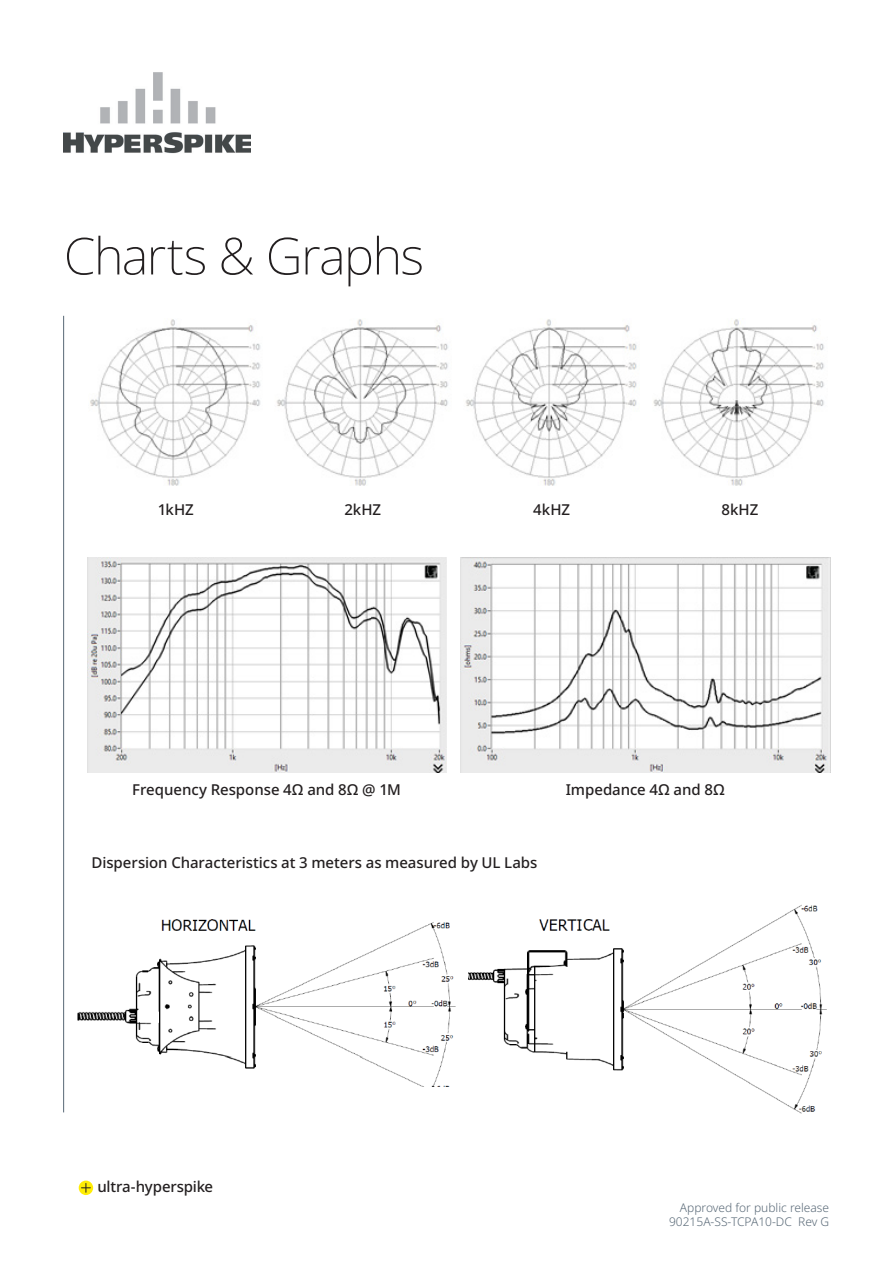
<style>
.page{position:relative;width:893px;height:1263px;background:#fff}
.page>*{position:absolute;margin:0;border:0;box-sizing:border-box;transform-origin:0 0}
.t1{font:200 51px "Noto Sans";letter-spacing:-.03em;color:#231f20}
.t2{font:500 15px "Noto Sans";letter-spacing:-.005em;color:#231f20}
.t3{font:300 12px/14.4px "Noto Sans";color:#586876;text-align:right}
</style>
<div class="page">
<img style="left:64px;top:72px;width:186px;height:82px">
<img style="left:90px;top:319px;width:171px;height:167px">
<img style="left:276px;top:319px;width:172px;height:167px">
<img style="left:465px;top:319px;width:172px;height:167px">
<img style="left:653px;top:319px;width:171px;height:167px">
<img style="left:87px;top:558px;width:359px;height:214px">
<img style="left:460px;top:558px;width:370px;height:214px">
<img style="left:77px;top:919px;width:392px;height:167px">
<svg style="left:79px;top:1180px;width:14px;height:15px"></svg>
<svg style="left:81px;top:1183px;width:9px;height:9px"></svg>
<img style="left:469px;top:904px;width:358px;height:210px">
<hr style="left:63px;top:316px;width:1px;height:796px;background:#586876">
<p class="t1" style="left:64px;top:220px;width:362px">Charts &amp; Graphs</p>
<p class="t2" style="left:158px;top:499px;width:37px">1kHZ</p>
<p class="t2" style="left:345px;top:499px;width:38px">2kHZ</p>
<p class="t2" style="left:533px;top:499px;width:38px">4kHZ</p>
<p class="t2" style="left:721px;top:499px;width:38px">8kHZ</p>
<p class="t2" style="left:132px;top:778px;width:270px">Frequency Response 4Ω and 8Ω @ 1M</p>
<p class="t2" style="left:566px;top:778px;width:161px">Impedance 4Ω and 8Ω</p>
<p class="t2" style="left:91px;top:852px;width:448px">Dispersion Characteristics at 3 meters as measured by UL Labs</p>
<p class="t2" style="left:97px;top:1176px;width:117px">ultra-hyperspike</p>
<p class="t3" style="left:669px;top:1201px;width:162px">Approved for public release<br>90215A-SS-TCPA10-DC Rev G</p>
</div>
